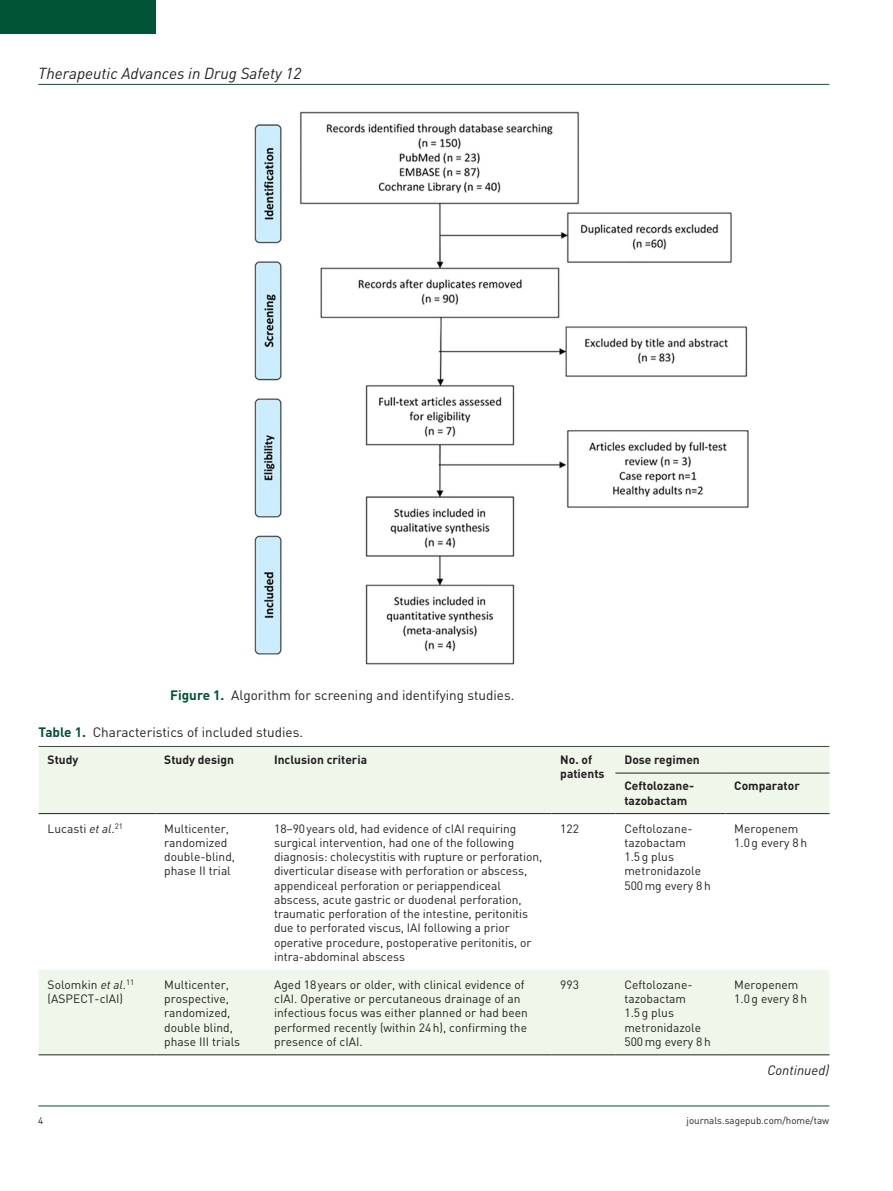
<style>
.page{position:relative;width:893px;height:1191px;background:#fff}
.page>*{position:absolute;margin:0;border:0;box-sizing:border-box;transform-origin:0 0}
.t1{font:italic 15.75px "DIN";color:#231f20}
.t2{font:13.5px "DIN";color:#231f20}
.t3{font:italic 13.5px "DIN";color:#231f20}
.t4{font:12px/14.2px "DIN";color:#231f20}
.t5{font:700 12px/14.2px "DIN";color:#231f20}
.t6{font:9.75px "DIN";color:#231f20}
.s1{font-weight:700;color:#015436}
.s2{font-style:italic}
</style>
<div class="page">
<hr style="left:38px;top:1105px;width:791px;height:1px;background:#015436">
<div style="left:0;top:0;width:155px;height:34px;background:#015436"></div>
<hr style="left:38px;top:84px;width:791px;height:1px;background:#015436">
<img style="left:254px;top:111px;width:495px;height:554px">
<hr style="left:39px;top:746px;width:790px;height:1px;background:#231f20">
<div style="left:39px;top:747px;width:790px;height:307px;background:#eff7ea"></div>
<svg style="left:39px;top:814px;width:790px;height:156px"></svg>
<hr style="left:39px;top:1054px;width:116px;height:1px;background:#231f20">
<hr style="left:155px;top:1054px;width:110px;height:1px;background:#231f20">
<hr style="left:265px;top:1054px;width:286px;height:1px;background:#231f20">
<hr style="left:551px;top:1054px;width:64px;height:1px;background:#231f20">
<hr style="left:615px;top:1054px;width:110px;height:1px;background:#231f20">
<hr style="left:725px;top:1054px;width:104px;height:1px;background:#231f20">
<hr style="left:39px;top:813px;width:116px;height:1px;background:#231f20">
<hr style="left:155px;top:813px;width:110px;height:1px;background:#231f20">
<hr style="left:265px;top:813px;width:286px;height:1px;background:#231f20">
<hr style="left:551px;top:813px;width:64px;height:1px;background:#231f20">
<hr style="left:615px;top:813px;width:110px;height:1px;background:#231f20">
<hr style="left:725px;top:813px;width:104px;height:1px;background:#231f20">
<hr style="left:615px;top:772px;width:110px;height:1px;background:#231f20">
<hr style="left:725px;top:772px;width:104px;height:1px;background:#231f20">
<h1 class="t1" style="left:38px;top:63px;width:264px">Therapeutic Advances in Drug Safety 12</h1>
<p class="t2" style="left:170px;top:686px;width:346px"><span class="s1">Figure 1.</span> Algorithm for screening and identifying studies.</p>
<p class="t2" style="left:39px;top:724px;width:266px"><span class="s1">Table 1.</span> Characteristics of included studies.</p>
<p class="t5" style="left:48px;top:752px;width:32px">Study</p>
<p class="t5" style="left:164px;top:752px;width:71px">Study design</p>
<p class="t5" style="left:274px;top:752px;width:95px">Inclusion criteria</p>
<p class="t5" style="left:560px;top:752px;width:46px">No. of patients</p>
<p class="t5" style="left:624px;top:746px;width:77px;line-height:26.2px">Dose regimen<br>Ceftolozane-</p>
<p class="t5" style="left:624px;top:792px;width:64px">tazobactam</p>
<p class="t5" style="left:734px;top:778px;width:67px">Comparator</p>
<p class="t4" style="left:48px;top:821px;width:77px">Lucasti <span class="s2">et al</span>.<sup>21</sup></p>
<p class="t4" style="left:164px;top:821px;width:72px">Multicenter, randomized double-blind, phase II trial</p>
<p class="t4" style="left:274px;top:821px;width:270px">18–90years old, had evidence of cIAI requiring surgical intervention, had one of the following diagnosis: cholecystitis with rupture or perforation, diverticular disease with perforation or abscess, appendiceal perforation or periappendiceal abscess, acute gastric or duodenal perforation, traumatic perforation of the intestine, peritonitis due to perforated viscus, IAI following a prior operative procedure, postoperative peritonitis, or intra-abdominal abscess</p>
<p class="t4" style="left:560px;top:821px;width:20px">122</p>
<p class="t4" style="left:624px;top:821px;width:88px">Ceftolozane&shy;tazobactam<br>1.5g plus metronidazole<br>500mg every 8h</p>
<p class="t4" style="left:734px;top:821px;width:74px">Meropenem<br>1.0g every 8h</p>
<p class="t4" style="left:48px;top:977px;width:88px">Solomkin <span class="s2">et al</span>.<sup>11 </sup>(ASPECT-cIAI)</p>
<p class="t4" style="left:164px;top:977px;width:77px">Multicenter, prospective, randomized, double blind, phase III trials</p>
<p class="t4" style="left:274px;top:977px;width:255px">Aged 18years or older, with clinical evidence of cIAI. Operative or percutaneous drainage of an infectious focus was either planned or had been performed recently (within 24h), confirming the presence of cIAI.</p>
<p class="t4" style="left:560px;top:977px;width:20px">993</p>
<p class="t4" style="left:624px;top:977px;width:88px">Ceftolozane&shy;tazobactam<br>1.5g plus metronidazole<br>500mg every 8h</p>
<p class="t4" style="left:734px;top:977px;width:74px">Meropenem<br>1.0g every 8h</p>
<p class="t3" style="left:767px;top:1062px;width:63px">Continued)</p>
<p class="t6" style="left:38px;top:1114px;width:7px">4</p>
<p class="t6" style="left:687px;top:1114px;width:144px">journals.sagepub.com/home/taw</p>
</div>
